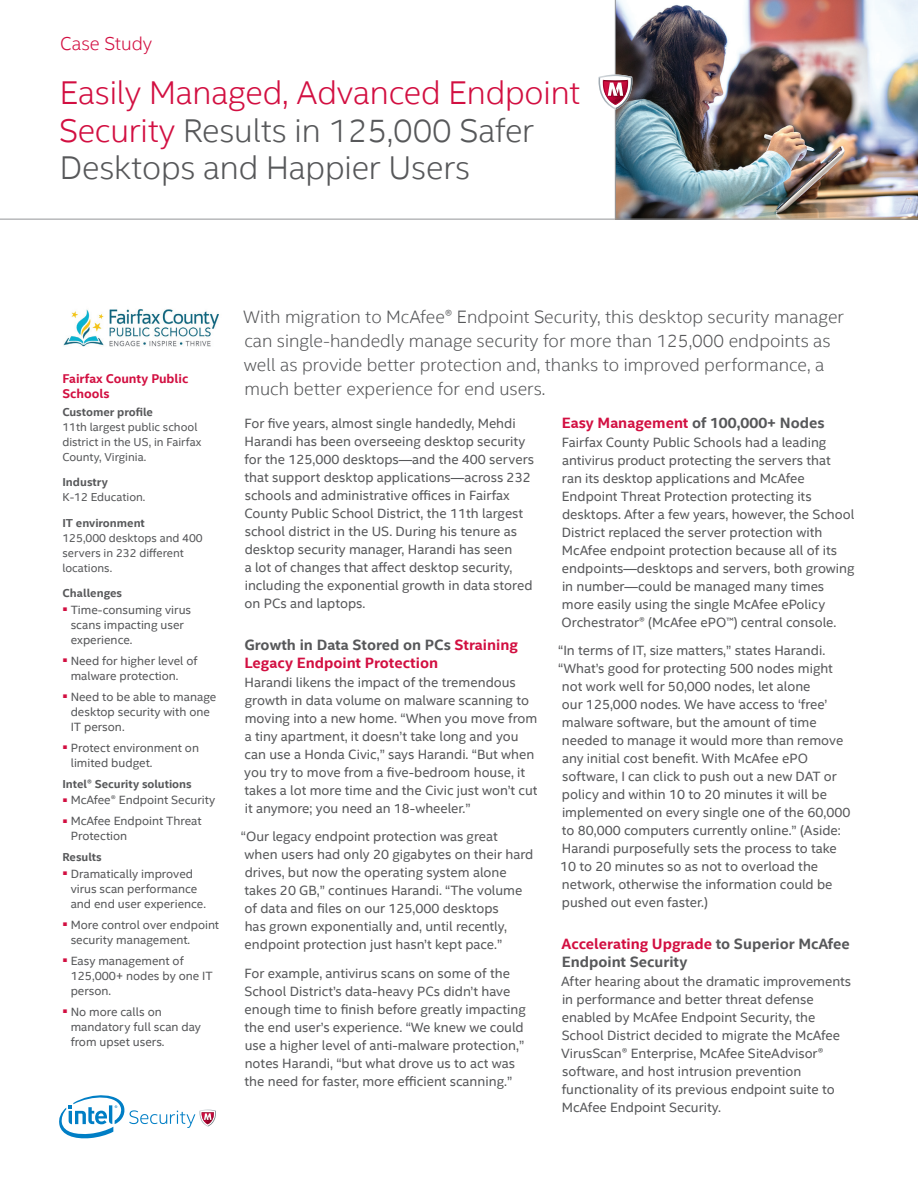
<style>
.page{position:relative;width:918px;height:1188px;background:#fff}
.page>*{position:absolute;margin:0;border:0;box-sizing:border-box;transform-origin:0 0}
.t1{font:300 33px/37.5px "Intel Clear";letter-spacing:-.005em;color:#57585a}
.t2{font:300 18.75px "Intel Clear";color:#d20f41}
.t3{font:300 18px/24px "Intel Clear";color:#57585a}
.t4{font:700 15px/18px "Intel Clear";color:#57585a}
.t5{font:700 15px/18px "Intel Clear";color:#d20f41}
.t6{font:13.5px/18px "Intel Clear";color:#57585a}
.t7{font:700 12.75px/15px "Intel Clear";color:#d20f41}
.t8{font:12px/15px "Intel Clear";color:#57585a}
.t9{font:11.55px/15px "Intel Clear";color:#57585a}
.t10{font:700 11.55px "Intel Clear";color:#57585a}
.s1{color:#d20f41}
.s2{color:#57585a}
</style>
<div class="page">
<svg style="left:59px;top:1095px;width:157px;height:43px"></svg>
<img style="left:616px;top:0;width:302px;height:219px">
<hr style="left:0;top:219px;width:918px;height:1px;background:#939598">
<hr style="left:615px;top:0;width:1px;height:219px;background:#939598">
<svg style="left:599px;top:75px;width:33px;height:35px"></svg>
<img style="left:63px;top:309px;width:156px;height:38px">
<h2 class="t2" style="left:60px;top:33px;width:94px">Case Study</h2>
<h1 class="t1" style="left:59px;top:75px;width:523px"><span class="s1">Easily Managed, Advanced Endpoint<br>Security</span> Results in 125,000 Safer<br>Desktops and Happier Users</h1>
<p class="t7" style="left:62px;top:372px;width:127px">Fairfax County Public<br>Schools</p>
<p class="t10" style="left:62px;top:404px;width:92px">Customer profile</p>
<p class="t9" style="left:62px;top:419px;width:140px">11th largest public school district in the US, in Fairfax<br>County, Virginia.</p>
<p class="t10" style="left:62px;top:475px;width:47px">Industry</p>
<p class="t9" style="left:62px;top:490px;width:85px">K-12 Education.</p>
<p class="t10" style="left:62px;top:515px;width:84px">IT environment</p>
<p class="t9" style="left:62px;top:530px;width:142px">125,000 desktops and 400 servers in 232 different locations.</p>
<p class="t10" style="left:62px;top:586px;width:61px">Challenges</p>
<p class="t8" style="left:71px;top:602px;width:122px;text-indent:-7px"><sup>■</sup> Time-consuming virus scans impacting user experience.</p>
<p class="t8" style="left:71px;top:653px;width:128px;text-indent:-7px"><sup>■</sup> Need for higher level of malware protection.</p>
<p class="t8" style="left:71px;top:689px;width:147px;text-indent:-7px"><sup>■</sup> Need to be able to manage desktop security with one<br>IT person.</p>
<p class="t8" style="left:71px;top:740px;width:130px;text-indent:-7px"><sup>■</sup> Protect environment on limited budget.</p>
<p class="t10" style="left:62px;top:776px;width:131px">Intel® Security solutions</p>
<p class="t8" style="left:63px;top:793px;width:154px"><sup>■</sup> McAfee® Endpoint Security</p>
<p class="t8" style="left:71px;top:814px;width:132px;text-indent:-7px"><sup>■</sup> McAfee Endpoint Threat<br>Protection</p>
<p class="t10" style="left:62px;top:850px;width:41px">Results</p>
<p class="t8" style="left:71px;top:866px;width:137px;text-indent:-7px"><sup>■</sup> Dramatically improved virus scan performance and end user experience.</p>
<p class="t8" style="left:71px;top:917px;width:150px;text-indent:-7px"><sup>■</sup> More control over endpoint security management.</p>
<p class="t8" style="left:71px;top:953px;width:144px;text-indent:-7px"><sup>■</sup> Easy management of<br>125,000+ nodes by one IT person.</p>
<p class="t8" style="left:71px;top:1004px;width:132px;text-indent:-7px"><sup>■</sup> No more calls on mandatory full scan day from upset users.</p>
<p class="t3" style="left:243px;top:305px;width:602px">With migration to McAfee® Endpoint Security, this desktop security manager can single-handedly manage security for more than 125,000 endpoints as well as provide better protection and, thanks to improved performance, a much better experience for end users.</p>
<p class="t6" style="left:244px;top:414px;width:291px">For five years, almost single handedly, Mehdi Harandi has been overseeing desktop security for the 125,000 desktops—and the 400 servers that support desktop applications—across 232 schools and administrative offices in Fairfax County Public School District, the 11th largest school district in the US. During his tenure as desktop security manager, Harandi has seen<br>a lot of changes that affect desktop security, including the exponential growth in data stored on PCs and laptops.</p>
<p class="t5" style="left:245px;top:636px;width:275px"><span class="s2">Growth in Data Stored on PCs</span> Straining<br>Legacy Endpoint Protection</p>
<p class="t6" style="left:244px;top:673px;width:295px">Harandi likens the impact of the tremendous growth in data volume on malware scanning to moving into a new home. “When you move from a tiny apartment, it doesn’t take long and you can use a Honda Civic,” says Harandi. “But when you try to move from a five-bedroom house, it takes a lot more time and the Civic just won’t cut it anymore; you need an 18-wheeler.”</p>
<p class="t6" style="left:241px;top:828px;width:294px">“Our legacy endpoint protection was great when users had only 20 gigabytes on their hard drives, but now the operating system alone takes 20 GB,” continues Harandi. “The volume of data and files on our 125,000 desktops<br>has grown exponentially and, until recently, endpoint protection just hasn’t kept pace.”</p>
<p class="t6" style="left:244px;top:964px;width:283px">For example, antivirus scans on some of the School District’s data-heavy PCs didn’t have enough time to finish before greatly impacting the end user’s experience. “We knew we could use a higher level of anti-malware protection,” notes Harandi, “but what drove us to act was the need for faster, more efficient scanning.”</p>
<p class="t4" style="left:562px;top:414px;width:264px"><span class="s1">Easy Management</span> of 100,000+ Nodes</p>
<p class="t6" style="left:562px;top:433px;width:294px">Fairfax County Public Schools had a leading antivirus product protecting the servers that<br>ran its desktop applications and McAfee Endpoint Threat Protection protecting its desktops. After a few years, however, the School District replaced the server protection with McAfee endpoint protection because all of its endpoints—desktops and servers, both growing in number—could be managed many times more easily using the single McAfee ePolicy Orchestrator® (McAfee ePO™) central console.</p>
<p class="t6" style="left:558px;top:642px;width:294px">“In terms of IT, size matters,” states Harandi. “What’s good for protecting 500 nodes might not work well for 50,000 nodes, let alone<br>our 125,000 nodes. We have access to ‘free’ malware software, but the amount of time needed to manage it would more than remove any initial cost benefit. With McAfee ePO software, I can click to push out a new DAT or policy and within 10 to 20 minutes it will be implemented on every single one of the 60,000 to 80,000 computers currently online.” (Aside:<br>Harandi purposefully sets the process to take 10 to 20 minutes so as not to overload the network, otherwise the information could be pushed out even faster.)</p>
<p class="t4" style="left:561px;top:935px;width:290px"><span class="s1">Accelerating Upgrade</span> to Superior McAfee<br>Endpoint Security</p>
<p class="t6" style="left:561px;top:972px;width:291px">After hearing about the dramatic improvements in performance and better threat defense enabled by McAfee Endpoint Security, the School District decided to migrate the McAfee VirusScan® Enterprise, McAfee SiteAdvisor® software, and host intrusion prevention functionality of its previous endpoint suite to McAfee Endpoint Security.</p>
</div>
